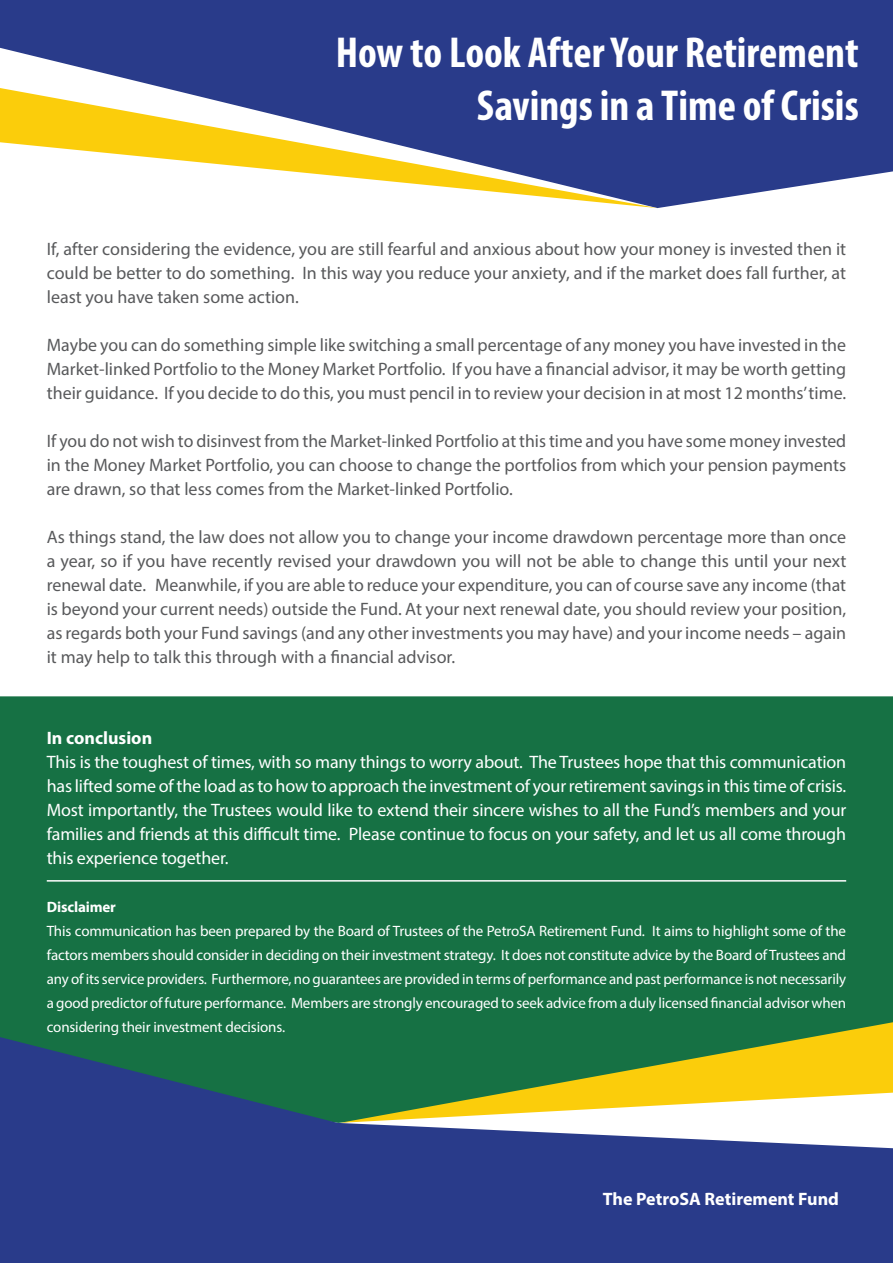
<style>
.page{position:relative;width:893px;height:1263px;background:#fff}
.page>*{position:absolute;margin:0;border:0;box-sizing:border-box;transform-origin:0 0}
.t1{font:700 condensed 43.5px/52.2px "Myriad Pro";color:#fff;text-align:right}
.t2{font:18px/24px "Myriad Pro";color:#58595b;text-align:justify}
.t3{font:18px/24px "Myriad Pro";letter-spacing:-.01em;color:#fff;text-align:justify}
.t4{font:700 18px "Myriad Pro";color:#fff}
.t5{font:15px/24px "Myriad Pro";letter-spacing:-.01em;color:#fff;text-align:justify}
.t6{font:700 15px "Myriad Pro";letter-spacing:-.01em;color:#fff}
</style>
<div class="page">
<svg style="left:0;top:0;width:893px;height:208px;background:#384892"></svg>
<svg style="left:0;top:88px;width:658px;height:120px"></svg>
<div style="left:0;top:696px;width:893px;height:341px;background:#167144"></div>
<svg style="left:0;top:1037px;width:893px;height:226px;background:#304888"></svg>
<svg style="left:340px;top:1022px;width:553px;height:101px;background:#89a64c"></svg>
<hr style="left:47px;top:880px;width:799px;height:1px;background:#fff">
<h1 class="t1" style="left:336px;top:26px;width:524px">How to Look After Your Retirement<br>Savings in a Time of Crisis</h1>
<p class="t2" style="left:47px;top:236px;width:801px">If, after considering the evidence, you are still fearful and anxious about how your money is invested then it could be better to do something. In this way you reduce your anxiety, and if the market does fall further, at least you have taken some action.</p>
<p class="t2" style="left:47px;top:332px;width:801px">Maybe you can do something simple like switching a small percentage of any money you have invested in the Market-linked Portfolio to the Money Market Portfolio. If you have a financial advisor, it may be worth getting their guidance. If you decide to do this, you must pencil in to review your decision in at most 12 months’ time.</p>
<p class="t2" style="left:47px;top:428px;width:801px">If you do not wish to disinvest from the Market-linked Portfolio at this time and you have some money invested in the Money Market Portfolio, you can choose to change the portfolios from which your pension payments are drawn, so that less comes from the Market-linked Portfolio.</p>
<p class="t2" style="left:47px;top:524px;width:801px">As things stand, the law does not allow you to change your income drawdown percentage more than once a year, so if you have recently revised your drawdown you will not be able to change this until your next renewal date. Meanwhile, if you are able to reduce your expenditure, you can of course save any income (that is beyond your current needs) outside the Fund. At your next renewal date, you should review your position, as regards both your Fund savings (and any other investments you may have) and your income needs – again it may help to talk this through with a financial advisor.</p>
<p class="t4" style="left:47px;top:726px;width:107px">In conclusion</p>
<p class="t3" style="left:47px;top:749px;width:801px">This is the toughest of times, with so many things to worry about. The Trustees hope that this communication has lifted some of the load as to how to approach the investment of your retirement savings in this time of crisis.<br>Most importantly, the Trustees would like to extend their sincere wishes to all the Fund’s members and your families and friends at this difficult time. Please continue to focus on your safety, and let us all come through this experience together.</p>
<p class="t6" style="left:47px;top:897px;width:71px">Disclaimer</p>
<p class="t5" style="left:47px;top:918px;width:801px">This communication has been prepared by the Board of Trustees of the PetroSA Retirement Fund. It aims to highlight some of the factors members should consider in deciding on their investment strategy. It does not constitute advice by the Board of Trustees and any of its service providers. Furthermore, no guarantees are provided in terms of performance and past performance is not necessarily a good predictor of future performance. Members are strongly encouraged to seek advice from a duly licensed financial advisor when considering their investment decisions.</p>
<p class="t4" style="left:603px;top:1188px;width:238px">The PetroSA Retirement Fund</p>
</div>
